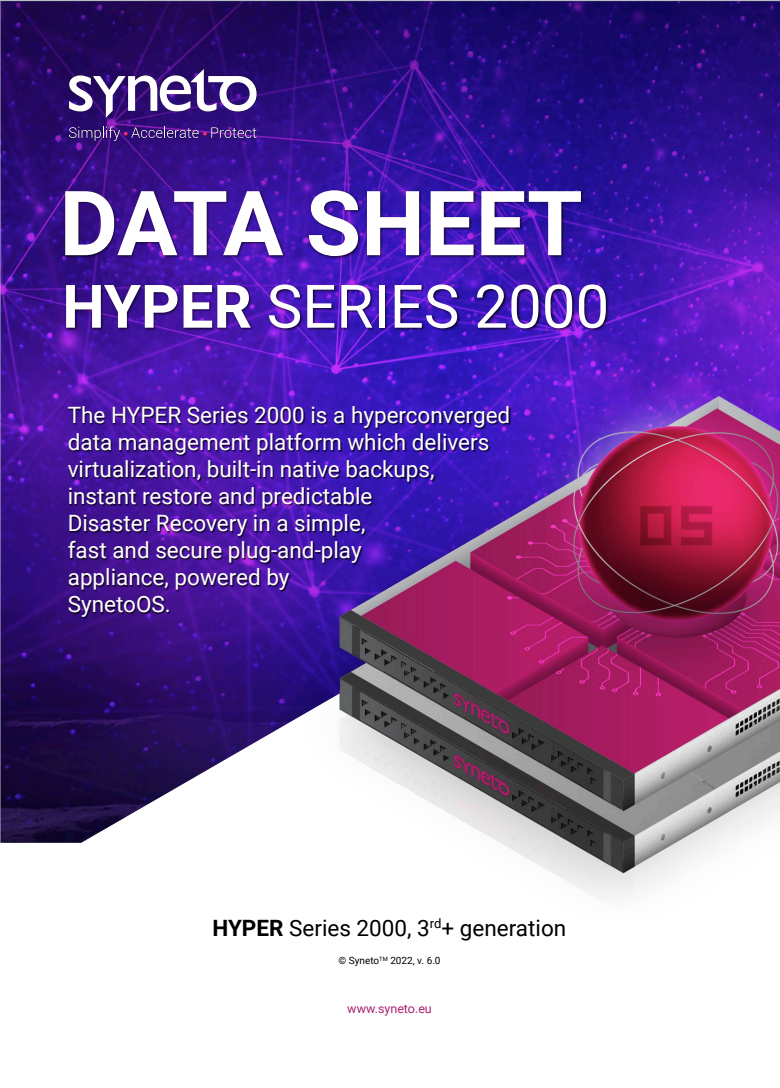
<style>
.page{position:relative;width:780px;height:1088px;background:#fff}
.page>*{position:absolute;margin:0;border:0;box-sizing:border-box;transform-origin:0 0}
.t1{font:700 90px "Roboto";color:#fff}
.t2{font:60px "Roboto";color:#fff}
.t3{font:22.5px/27px "Roboto";color:#fff}
.t4{font:22.5px "Roboto";color:#000}
.t5{font:12.5px "Roboto";color:#aa216d}
.t6{font:10px "Roboto";color:#000}
.s1{font-weight:700}
</style>
<div class="page">
<img style="left:1px;top:1px;width:779px;height:842px">
<div style="left:69px;top:69px;width:188px;height:73px;background:#000;opacity:.75"></div>
<svg style="left:69px;top:69px;width:187px;height:49px"></svg>
<svg style="left:69px;top:126px;width:187px;height:15px;background:#502d8a"></svg>
<div style="left:64px;top:189px;width:520px;height:71px;background:#000;opacity:.75"></div>
<div style="left:65px;top:284px;width:544px;height:48px;background:#000;opacity:.75"></div>
<div style="left:68px;top:406px;width:443px;height:213px;background:#000;opacity:.75"></div>
<img style="left:305px;top:260px;width:475px;height:639px">
<p class="t1" style="left:59px;top:160px;width:524px">DATA SHEET</p>
<p class="t2" style="left:62px;top:264px;width:548px"><span class="s1">HYPER</span> SERIES 2000</p>
<p class="t3" style="left:68px;top:401px;width:444px">The HYPER Series 2000 is a hyperconverged data management platform which delivers</p>
<p class="t3" style="left:68px;top:455px;width:368px">virtualization, built-in native backups,</p>
<p class="t3" style="left:68px;top:482px;width:306px">instant restore and predictable</p>
<p class="t3" style="left:68px;top:509px;width:299px">Disaster Recovery in a simple,</p>
<p class="t3" style="left:68px;top:536px;width:295px">fast and secure plug-and-play</p>
<p class="t3" style="left:68px;top:563px;width:223px">appliance, powered by</p>
<p class="t3" style="left:68px;top:590px;width:105px">SynetoOS.</p>
<p class="t4" style="left:212px;top:912px;width:355px"><span class="s1">HYPER</span> Series 2000, 3<sup>rd</sup>+ generation</p>
<p class="t6" style="left:338px;top:953px;width:103px">© Syneto<sup>TM</sup> 2022, v. 6.0</p>
<p class="t5" style="left:347px;top:1000px;width:86px">www.syneto.eu</p>
</div>
